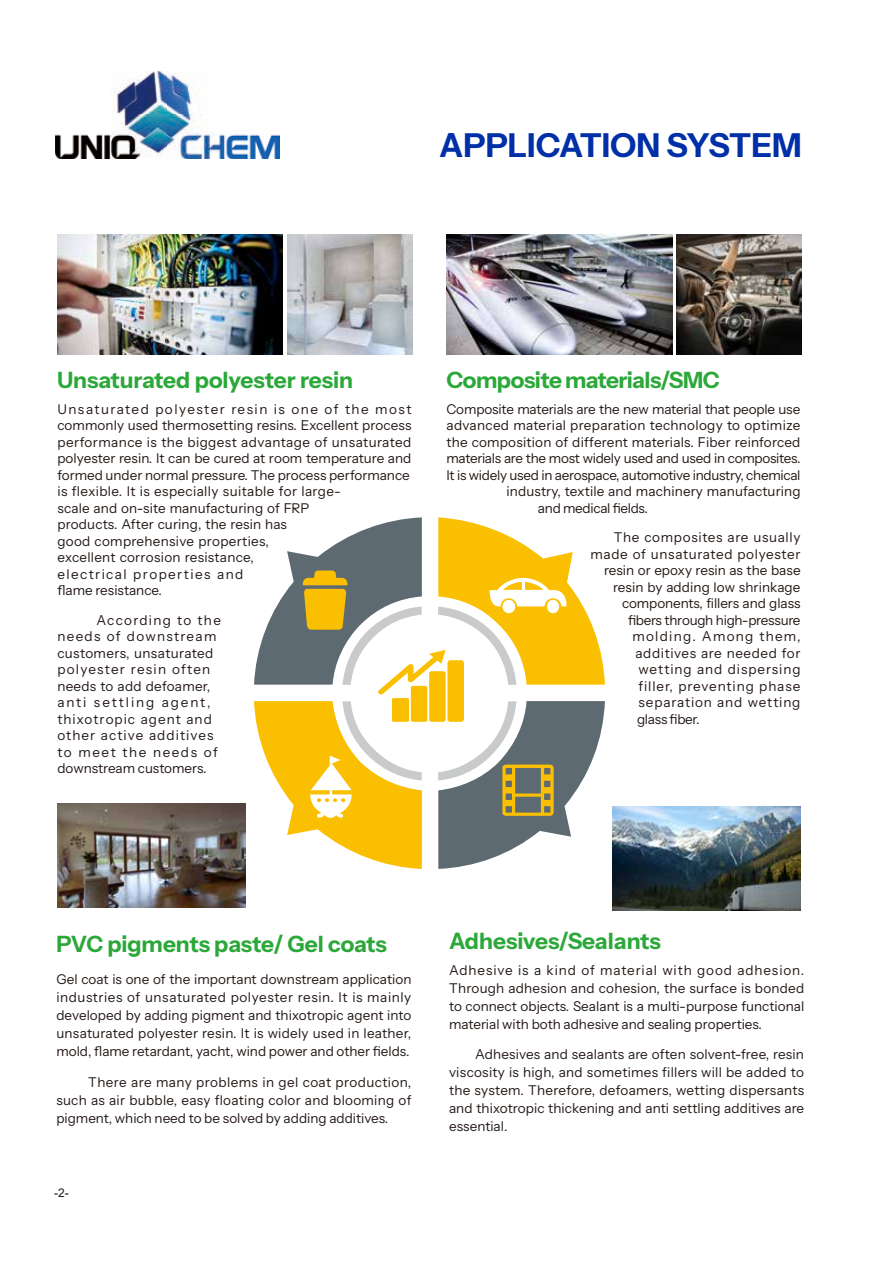
<style>
.page{position:relative;width:893px;height:1263px;background:#fff}
.page>*{position:absolute;margin:0;border:0;box-sizing:border-box;transform-origin:0 0}
.t1{font:700 33px "Instrument Sans";color:#002fa7}
.t2{font:700 22.5px "Instrument Sans";letter-spacing:-.005em;color:#2ba839}
.t3{font:13.5px/18px "Instrument Sans";letter-spacing:.01em;color:#231916;text-align:justify}
.t4{font:13.5px/16.5px "Instrument Sans";letter-spacing:.075em;color:#231916}
.t5{font:13.5px "Instrument Sans";letter-spacing:-.02em;color:#231916}
.t6{font:13.5px "Instrument Sans";letter-spacing:.05em;color:#231916}
.t7{font:13.5px "Instrument Sans";letter-spacing:-.01em;color:#231916}
.t8{font:13.5px "Instrument Sans";letter-spacing:.065em;color:#231916}
.t9{font:13.5px "Instrument Sans";letter-spacing:.045em;color:#231916}
.t10{font:13.5px "Instrument Sans";letter-spacing:.07em;color:#231916}
.t11{font:13.5px "Instrument Sans";letter-spacing:.09em;color:#231916}
.t12{font:12px "Arial";color:#231916}
</style>
<div class="page">
<svg style="left:254px;top:517px;width:351px;height:352px"></svg>
<img style="left:58px;top:234px;width:225px;height:120px">
<img style="left:287px;top:234px;width:125px;height:120px">
<img style="left:447px;top:234px;width:225px;height:120px">
<img style="left:676px;top:234px;width:125px;height:120px">
<img style="left:57px;top:803px;width:188px;height:104px">
<img style="left:613px;top:806px;width:188px;height:104px">
<img style="left:56px;top:71px;width:223px;height:87px">
<h1 class="t1" style="left:439px;top:124px;width:364px">APPLICATION SYSTEM</h1>
<h2 class="t2" style="left:57px;top:366px;width:297px">Unsaturated polyester resin</h2>
<p class="t3" style="left:57px;top:401px;width:356px;line-height:16.5px;text-align:left">Unsaturated polyester resin is one of the most commonly used thermosetting resins. Excellent process performance is the biggest advantage of unsaturated polyester resin. It can be cured at room temperature and formed under normal pressure. The process performance is flexible. It is especially suitable for large-<br>scale and on-site manufacturing of FRP<br>products. After curing, the resin has<br>good comprehensive properties,<br>excellent corrosion resistance,<br>electrical properties and<br>flame resistance.</p>
<p class="t4" style="left:57px;top:612px;width:165px;text-indent:39px">According to the needs of downstream customers, unsaturated polyester resin often needs to add defoamer, anti settling agent, thixotropic agent and other active additives to meet the needs of downstream customers.</p>
<h2 class="t2" style="left:446px;top:366px;width:275px">Composite materials/SMC</h2>
<p class="t7" style="left:446px;top:401px;width:355px">Composite materials are the new material that people use</p>
<p class="t3" style="left:446px;top:417px;width:355px">advanced material preparation technology to optimize</p>
<p class="t3" style="left:446px;top:433px;width:355px">the composition of different materials. Fiber reinforced</p>
<p class="t5" style="left:446px;top:450px;width:355px">materials are the most widely used and used in composites.</p>
<p class="t5" style="left:446px;top:467px;width:356px">It is widely used in aerospace, automotive industry, chemical</p>
<p class="t3" style="left:506px;top:483px;width:296px">industry, textile and machinery manufacturing</p>
<p class="t5" style="left:538px;top:499px;width:111px">and medical fields.</p>
<p class="t6" style="left:614px;top:529px;width:188px">The composites are usually</p>
<p class="t6" style="left:590px;top:545px;width:211px">made of unsaturated polyester</p>
<p class="t3" style="left:604px;top:561px;width:198px">resin or epoxy resin as the base</p>
<p class="t3" style="left:613px;top:578px;width:189px">resin by adding low shrinkage</p>
<p class="t3" style="left:622px;top:594px;width:180px">components, fillers and glass</p>
<p class="t5" style="left:628px;top:611px;width:174px">fibers through high-pressure</p>
<p class="t11" style="left:632px;top:628px;width:170px">molding. Among them,</p>
<p class="t9" style="left:635px;top:644px;width:167px">additives are needed for</p>
<p class="t10" style="left:638px;top:661px;width:164px">wetting and dispersing</p>
<p class="t8" style="left:638px;top:677px;width:163px">filler, preventing phase</p>
<p class="t8" style="left:638px;top:694px;width:163px">separation and wetting</p>
<p class="t5" style="left:637px;top:710px;width:64px">glass fiber.</p>
<h2 class="t2" style="left:56px;top:929px;width:332px">PVC pigments paste/ Gel coats</h2>
<p class="t3" style="left:56px;top:970px;width:357px">Gel coat is one of the important downstream application industries of unsaturated polyester resin. It is mainly developed by adding pigment and thixotropic agent into unsaturated polyester resin. It is widely used in leather, mold, flame retardant, yacht, wind power and other fields.</p>
<p class="t3" style="left:56px;top:1073px;width:357px;text-indent:32px">There are many problems in gel coat production, such as air bubble, easy floating color and blooming of pigment, which need to be solved by adding additives.</p>
<p class="t12" style="left:54px;top:1184px;width:16px">-2-</p>
<h2 class="t2" style="left:449px;top:926px;width:213px">Adhesives/Sealants</h2>
<p class="t3" style="left:449px;top:961px;width:357px">Adhesive is a kind of material with good adhesion.<br>Through adhesion and cohesion, the surface is bonded to connect objects. Sealant is a multi-purpose functional material with both adhesive and sealing properties.</p>
<p class="t3" style="left:449px;top:1046px;width:357px;text-indent:26px">Adhesives and sealants are often solvent-free, resin viscosity is high, and sometimes fillers will be added to the system. Therefore, defoamers, wetting dispersants and thixotropic thickening and anti settling additives are essential.</p>
</div>
